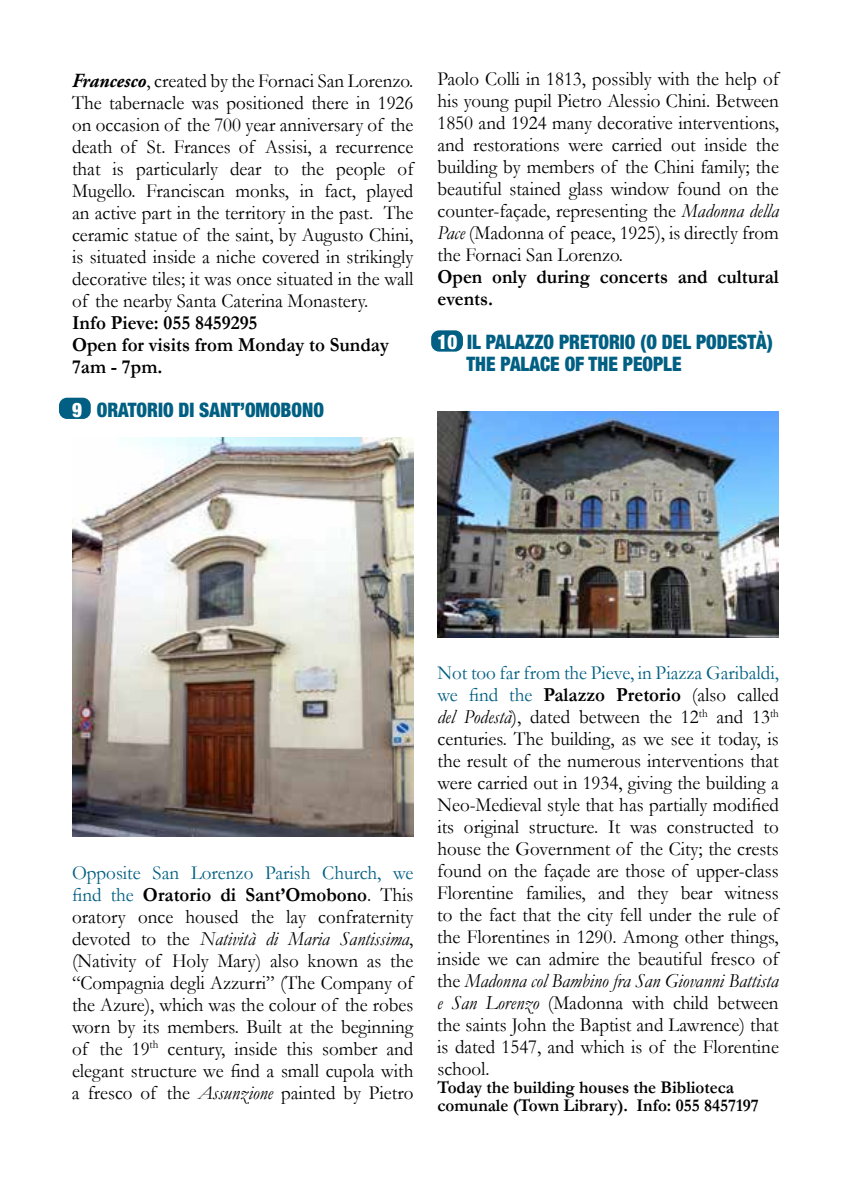
<style>
.page{position:relative;width:851px;height:1191px;background:#fff}
.page>*{position:absolute;margin:0;border:0;box-sizing:border-box;transform-origin:0 0}
.t1{font:20px/22px "Garamond";color:#000;text-align:justify;scale:.95 1}
.t2{font:700 20px/22px "Garamond";color:#000;scale:.95 1}
.t3{font:900 condensed 20px/22px "Helvetica Neue";color:#005f82;scale:.95 1}
.t4{font:700 18px/18px "Garamond";color:#000;scale:.95 1}
.s1{font-family:"Adobe Garamond Pro";font-weight:700;font-style:italic}
.s2{color:#fff}
.s3{font-style:italic}
.s4{color:#005f82}
.s5{font-weight:700}
</style>
<div class="page">
<div style="left:59px;top:398px;width:32px;height:21px;background:#005f82;border-radius:8px"></div>
<div style="left:431px;top:330px;width:32px;height:21px;background:#005f82;border-radius:8px"></div>
<img style="left:437px;top:411px;width:341px;height:226px">
<img style="left:72px;top:438px;width:341px;height:398px">
<p class="t1" style="left:72px;top:69px;width:361px"><span class="s1">Francesco</span>, created by the Fornaci San Lorenzo.<br>The tabernacle was positioned there in 1926 on occasion of the 700 year anniversary of the death of St. Frances of Assisi, a recurrence that is particularly dear to the people of Mugello. Franciscan monks, in fact, played an active part in the territory in the past. The ceramic statue of the saint, by Augusto Chini, is situated inside a niche covered in strikingly decorative tiles; it was once situated in the wall of the nearby Santa Caterina Monastery.</p>
<p class="t2" style="left:72px;top:311px;width:335px">Info Pieve: 055 8459295<br>Open for visits from Monday to Sunday<br>7am - 7pm.</p>
<p class="t3" style="left:72px;top:398px;width:266px"><span class="s2">9</span>. ORATORIO DI SANT’OMOBONO</p>
<p class="t1" style="left:437px;top:67px;width:361px">Paolo Colli in 1813, possibly with the help of his young pupil Pietro Alessio Chini. Between 1850 and 1924 many decorative interventions, and restorations were carried out inside the building by members of the Chini family; the beautiful stained glass window found on the counter-façade, representing the <span class="s3">Madonna della Pace</span> (Madonna of peace, 1925), is directly from the Fornaci San Lorenzo.</p>
<p class="t2" style="left:437px;top:266px;width:361px">Open only during concerts and cultural events.</p>
<p class="t3" style="left:466px;top:331px;width:324px;text-indent:-29px"><span class="s2">10</span>. IL PALAZZO PRETORIO (O DEL PODESTÀ)<br>THE PALACE OF THE PEOPLE</p>
<p class="t1" style="left:72px;top:861px;width:361px"><span class="s4">Opposite San Lorenzo Parish Church, we find the</span> <span class="s5">Oratorio di Sant’Omobono</span>. This oratory once housed the lay confraternity devoted to the <span class="s3">Natività di Maria Santissima</span>, (Nativity of Holy Mary) also known as the “Compagnia degli Azzurri” (The Company of the Azure), which was the colour of the robes worn by its members. Built at the beginning of the 19<sup>th</sup> century, inside this somber and elegant structure we find a small cupola with a fresco of the <span class="s3">Assunzione</span> painted by Pietro</p>
<p class="t1" style="left:437px;top:661px;width:361px"><span class="s4">Not too far from the Pieve, in Piazza Garibaldi, we find the</span> <span class="s5">Palazzo Pretorio</span> (also called <span class="s3">del Podestà</span>), dated between the 12<sup>th</sup> and 13<sup>th </sup>centuries. The building, as we see it today, is the result of the numerous interventions that were carried out in 1934, giving the building a Neo-Medieval style that has partially modified its original structure. It was constructed to house the Government of the City; the crests found on the façade are those of upper-class Florentine families, and they bear witness to the fact that the city fell under the rule of the Florentines in 1290. Among other things, inside we can admire the beautiful fresco of the <span class="s3">Madonna col Bambino fra San Giovanni Battista e San Lorenzo</span> (Madonna with child between the saints John the Baptist and Lawrence) that is dated 1547, and which is of the Florentine school.</p>
<p class="t4" style="left:437px;top:1078px;width:340px">Today the building houses the Biblioteca comunale (Town Library). Info: 055 8457197</p>
</div>
